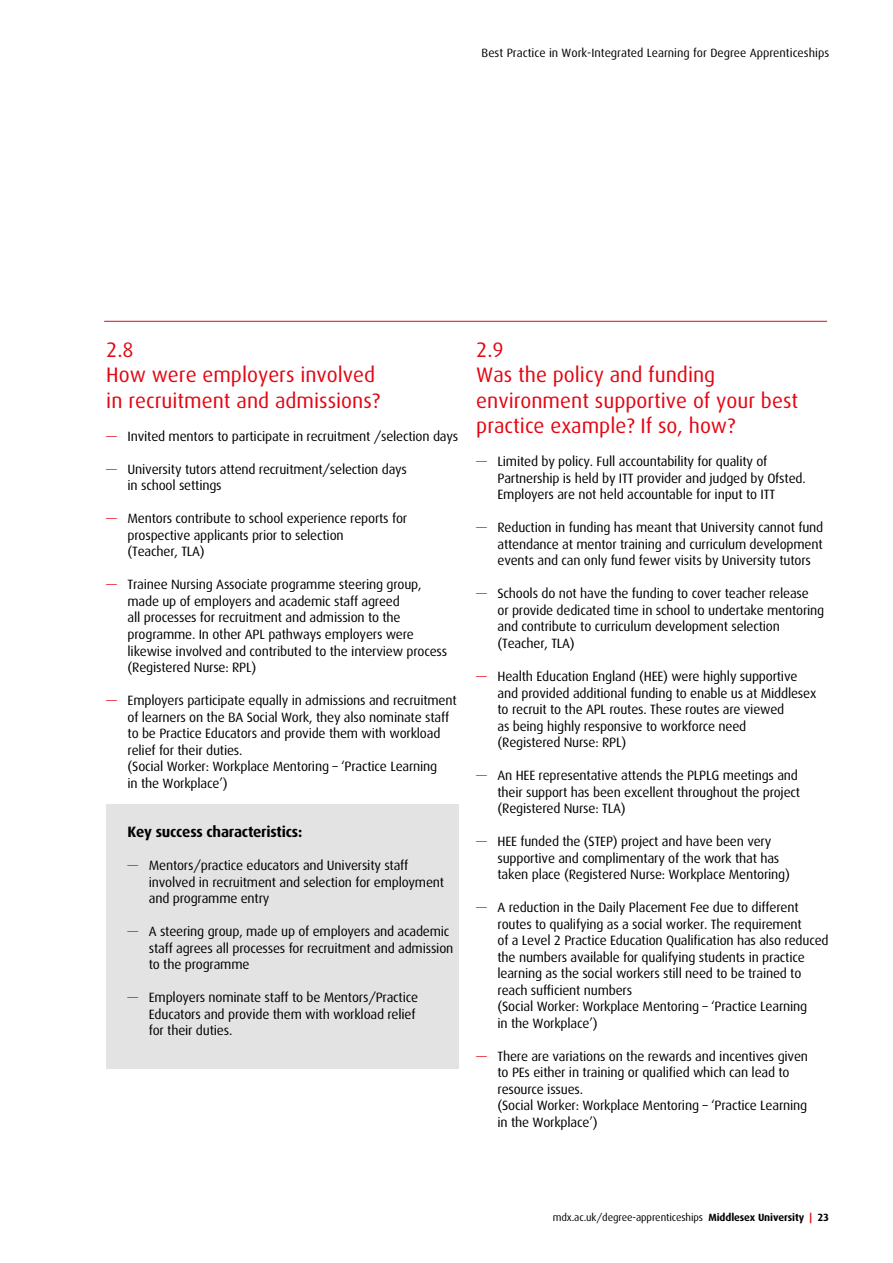
<style>
.page{position:relative;width:893px;height:1263px;background:#fff}
.page>*{position:absolute;margin:0;border:0;box-sizing:border-box;transform-origin:0 0}
.t1{font:21px/25.5px "Dax";color:#e30613}
.t2{font:700 15px "Dax";letter-spacing:-.015em;color:#000}
.t3{font:13.5px/16.5px "Dax";letter-spacing:-.015em;color:#000}
.t4{font:12px "Dax";color:#000}
.t5{font:10.5px "Dax";letter-spacing:-.01em;color:#000}
.s1{color:#e30613}
.s2{font-weight:700}
.s3{font-weight:700;color:#e30613}
</style>
<div class="page">
<div style="left:106px;top:804px;width:353px;height:264px;background:#e3e3e3"></div>
<hr style="left:104px;top:321px;width:723px;height:1px;background:#e30613">
<p class="t4" style="left:482px;top:46px;width:349px">Best Practice in Work-Integrated Learning for Degree Apprenticeships</p>
<p class="t1" style="left:106px;top:337px;width:275px">2.8<br>How were employers involved in recruitment and admissions?</p>
<p class="t3" style="left:106px;top:428px;width:353px"><span class="s1">—</span> Invited mentors to participate in recruitment /selection days</p>
<p class="t3" style="left:128px;top:461px;width:281px;text-indent:-21px"><span class="s1">—</span> University tutors attend recruitment/selection days in school settings</p>
<p class="t3" style="left:128px;top:511px;width:281px;text-indent:-21px"><span class="s1">—</span> Mentors contribute to school experience reports for prospective applicants prior to selection<br>(Teacher, TLA)</p>
<p class="t3" style="left:128px;top:577px;width:321px;text-indent:-21px"><span class="s1">—</span> Trainee Nursing Associate programme steering group, made up of employers and academic staff agreed<br>all processes for recruitment and admission to the programme. In other APL pathways employers were likewise involved and contributed to the interview process (Registered Nurse: RPL)</p>
<p class="t3" style="left:128px;top:692px;width:331px;text-indent:-21px"><span class="s1">—</span> Employers participate equally in admissions and recruitment of learners on the BA Social Work, they also nominate staff to be Practice Educators and provide them with workload relief for their duties.<br>(Social Worker: Workplace Mentoring – ‘Practice Learning<br>in the Workplace’)</p>
<p class="t2" style="left:128px;top:823px;width:176px">Key success characteristics:</p>
<p class="t3" style="left:149px;top:857px;width:297px;text-indent:-21px"><span class="s1">—</span> Mentors/practice educators and University staff involved in recruitment and selection for employment and programme entry</p>
<p class="t3" style="left:149px;top:923px;width:306px;text-indent:-21px"><span class="s1">—</span> A steering group, made up of employers and academic staff agrees all processes for recruitment and admission to the programme</p>
<p class="t3" style="left:149px;top:989px;width:271px;text-indent:-21px"><span class="s1">—</span> Employers nominate staff to be Mentors/Practice<br>Educators and provide them with workload relief for their duties.</p>
<p class="t1" style="left:476px;top:337px;width:323px">2.9<br>Was the policy and funding environment supportive of your best practice example? If so, how?</p>
<p class="t3" style="left:497px;top:454px;width:310px;text-indent:-21px"><span class="s1">—</span> Limited by policy. Full accountability for quality of<br>Partnership is held by ITT provider and judged by Ofsted.<br>Employers are not held accountable for input to ITT</p>
<p class="t3" style="left:497px;top:520px;width:327px;text-align:justify;text-indent:-21px"><span class="s1">—</span> Reduction in funding has meant that University cannot fund attendance at mentor training and curriculum development events and can only fund fewer visits by University tutors</p>
<p class="t3" style="left:497px;top:586px;width:328px;text-indent:-21px"><span class="s1">—</span> Schools do not have the funding to cover teacher release<br>or provide dedicated time in school to undertake mentoring and contribute to curriculum development selection (Teacher, TLA)</p>
<p class="t3" style="left:497px;top:668px;width:320px;text-indent:-21px"><span class="s1">—</span> Health Education England (HEE) were highly supportive and provided additional funding to enable us at Middlesex to recruit to the APL routes. These routes are viewed<br>as being highly responsive to workforce need<br>(Registered Nurse: RPL)</p>
<p class="t3" style="left:497px;top:767px;width:304px;text-indent:-21px"><span class="s1">—</span> An HEE representative attends the PLPLG meetings and their support has been excellent throughout the project (Registered Nurse: TLA)</p>
<p class="t3" style="left:497px;top:833px;width:294px;text-indent:-21px"><span class="s1">—</span> HEE funded the (STEP) project and have been very supportive and complimentary of the work that has taken place (Registered Nurse: Workplace Mentoring)</p>
<p class="t3" style="left:497px;top:899px;width:333px;text-indent:-21px"><span class="s1">—</span> A reduction in the Daily Placement Fee due to different routes to qualifying as a social worker. The requirement<br>of a Level 2 Practice Education Qualification has also reduced the numbers available for qualifying students in practice learning as the social workers still need to be trained to reach sufficient numbers<br>(Social Worker: Workplace Mentoring – ‘Practice Learning<br>in the Workplace’)</p>
<p class="t3" style="left:497px;top:1048px;width:312px;text-indent:-21px"><span class="s1">—</span> There are variations on the rewards and incentives given to PEs either in training or qualified which can lead to resource issues.<br>(Social Worker: Workplace Mentoring – ‘Practice Learning in the Workplace’)</p>
<p class="t5" style="left:553px;top:1211px;width:278px">mdx.ac.uk/degree-apprenticeships <span class="s2">Middlesex University</span> <span class="s3">|</span> <span class="s2">23</span></p>
</div>
